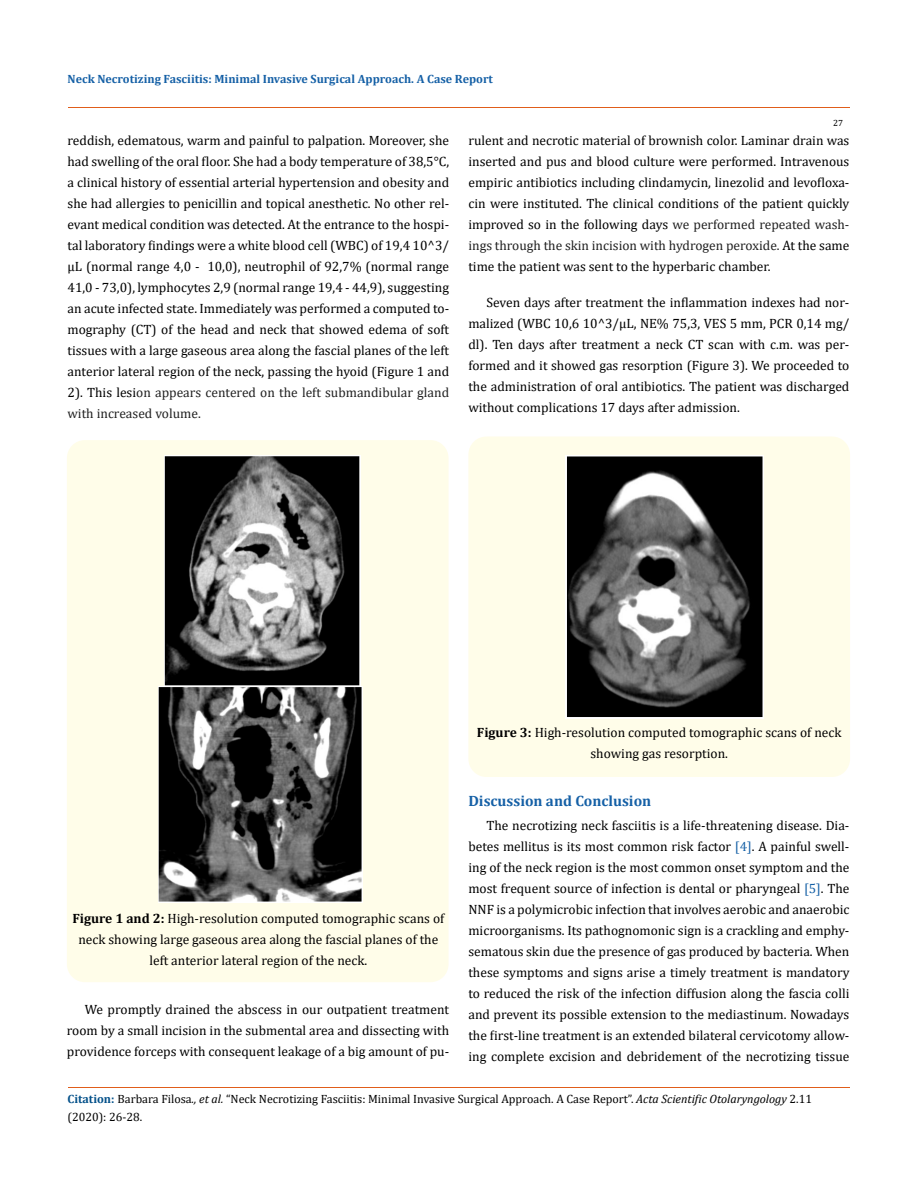
<style>
.page{position:relative;width:917px;height:1188px;background:#fff}
.page>*{position:absolute;margin:0;border:0;box-sizing:border-box;transform-origin:0 0}
.t1{font:700 15px "Cambria";color:#1560a6}
.t2{font:13.5px/21px "Cambria";color:#000;text-align:justify}
.t3{font:12px/18px "Cambria";color:#000}
.t4{font:700 12px "Cambria";color:#1560a6}
.t5{font:9px "Cambria";color:#000}
.s1{color:#212121}
.s2{font-weight:700}
.s3{color:#1560a6}
.s4{font-weight:700;color:#035089}
.s5{font-style:italic}
</style>
<div class="page">
<div style="left:67px;top:440px;width:381px;height:542px;background:#fffde9;border-radius:18px"></div>
<img style="left:164px;top:456px;width:196px;height:231px">
<img style="left:159px;top:687px;width:204px;height:216px">
<div style="left:468px;top:436px;width:382px;height:341px;background:#fffde9;border-radius:18px"></div>
<img style="left:565px;top:455px;width:198px;height:264px">
<hr style="left:68px;top:108px;width:781px;height:1px;background:#e05d1a">
<hr style="left:68px;top:1088px;width:781px;height:1px;background:#e05d1a">
<p class="t4" style="left:68px;top:70px;width:427px">Neck Necrotizing Fasciitis: Minimal Invasive Surgical Approach. A Case Report</p>
<p class="t5" style="left:833px;top:118px;width:11px">27</p>
<p class="t2" style="left:68px;top:130px;width:383px">reddish, edematous, warm and painful to palpation. Moreover, she had swelling of the oral floor. She had a body temperature of 38,5°C, a clinical history of essential arterial hypertension and obesity and she had allergies to penicillin and topical anesthetic. No other rel&shy;evant medical condition was detected. At the entrance to the hospi&shy;tal laboratory findings were a white blood cell (WBC) of 19,4 10^3/ µL (normal range 4,0 - 10,0), neutrophil of 92,7% (normal range 41,0 - 73,0), lymphocytes 2,9 (normal range 19,4 - 44,9), suggesting an acute infected state. Immediately was performed a computed to&shy;mography (CT) of the head and neck that showed edema of soft tissues with a large gaseous area along the fascial planes of the left anterior lateral region of the neck, passing the hyoid (Figure 1 and 2). This lesi<span class="s1">on appears centered on the left submandibular gland with increased volume.</span></p>
<p class="t2" style="left:468px;top:130px;width:382px">rulent and necrotic material of brownish color. Laminar drain was inserted and pus and blood culture were performed. Intravenous empiric antibiotics including clindamycin, linezolid and levofloxa&shy;cin were instituted. The clinical conditions of the patient quickly improved so in the following days <span class="s1">we performed repeated wash&shy;ings through the skin incision with hydrogen peroxide.</span> At the same time the patient was sent to the hyperbaric chamber.</p>
<p class="t2" style="left:468px;top:292px;width:382px;text-indent:18px">Seven days after treatment the inflammation indexes had nor&shy;malized (WBC 10,6 10^3/µL, NE% 75,3, VES 5 mm, PCR 0,14 mg/ dl). Ten days after treatment a neck CT scan with c.m. was per&shy;formed and it showed gas resorption (Figure 3). We proceeded to the administration of oral antibiotics. The patient was discharged without complications 17 days after admission.</p>
<p class="t2" style="left:72px;top:907px;width:373px;text-align:center"><span class="s2">Figure 1 and 2:</span> High-resolution computed tomographic scans of neck showing large gaseous area along the fascial planes of the left anterior lateral region of the neck.</p>
<p class="t2" style="left:67px;top:999px;width:384px;text-indent:18px">We promptly drained the abscess in our outpatient treatment room by a small incision in the submental area and dissecting with providence forceps with consequent leakage of a big amount of pu-</p>
<p class="t2" style="left:477px;top:722px;width:366px;text-align:center"><span class="s2">Figure 3:</span> High-resolution computed tomographic scans of neck showing gas resorption.</p>
<p class="t1" style="left:468px;top:791px;width:184px">Discussion and Conclusion</p>
<p class="t2" style="left:468px;top:815px;width:382px;text-indent:18px">The necrotizing neck fasciitis is a life-threatening disease. Dia&shy;betes mellitus is its most common risk factor <span class="s3">[4]</span>. A painful swell&shy;ing of the neck region is the most common onset symptom and the most frequent source of infection is dental or pharyngeal <span class="s3">[5]</span>. The NNF is a polymicrobic infection that involves aerobic and anaerobic microorganisms. Its pathognomonic sign is a crackling and emphy&shy;sematous skin due the presence of gas produced by bacteria. When these symptoms and signs arise a timely treatment is mandatory to reduced the risk of the infection diffusion along the fascia colli and prevent its possible extension to the mediastinum. Nowadays the first-line treatment is an extended bilateral cervicotomy allow&shy;ing complete excision and debridement of the necrotizing tissue</p>
<p class="t3" style="left:68px;top:1090px;width:746px"><span class="s4">Citation:</span> Barbara Filosa<span class="s5">., et al.</span> “Neck Necrotizing Fasciitis: Minimal Invasive Surgical Approach. A Case Report”. <span class="s5">Acta Scientific Otolaryngology</span> 2.11 (2020): 26-28.</p>
</div>
